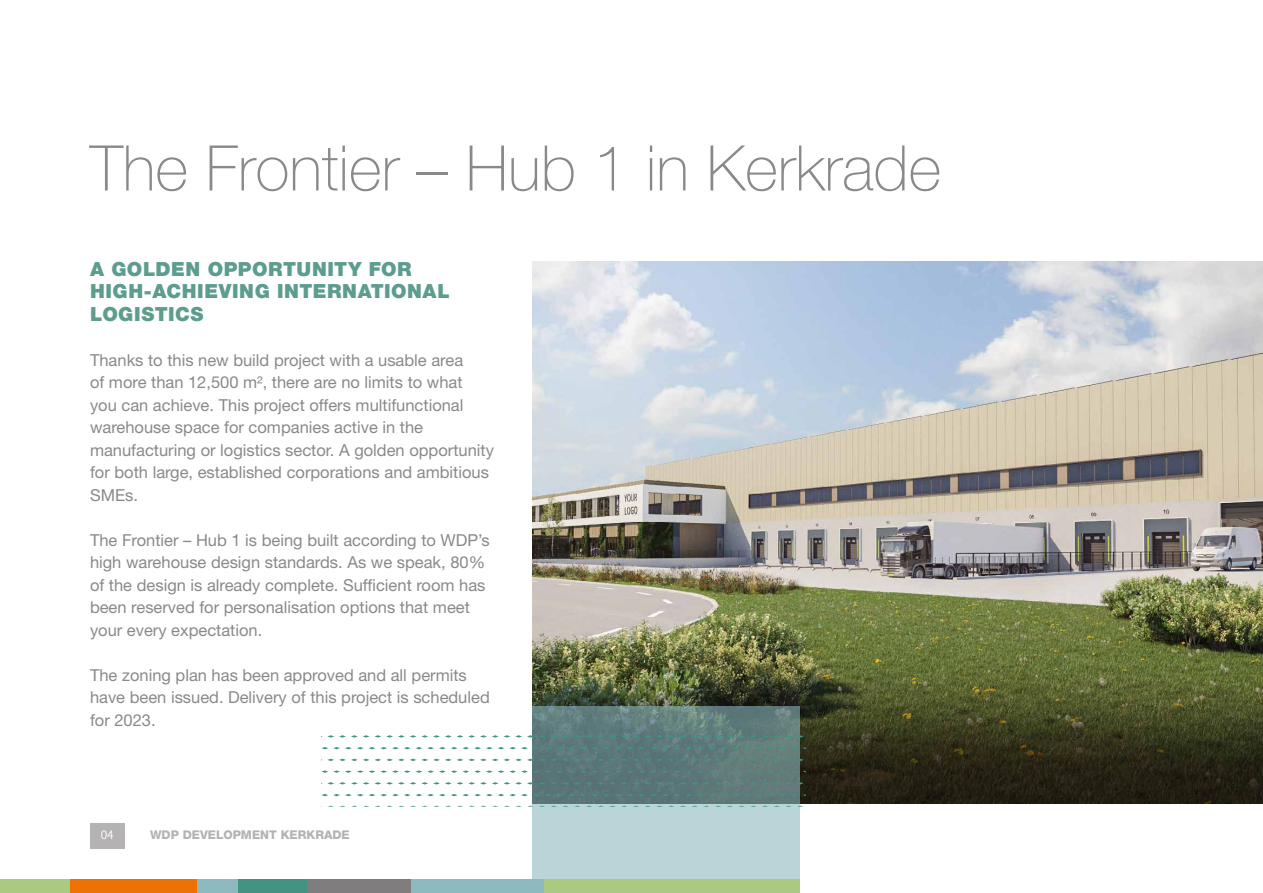
<style>
.page{position:relative;width:1263px;height:893px;background:#fff}
.page>*{position:absolute;margin:0;border:0;box-sizing:border-box;transform-origin:0 0}
.t1{font:100 63px "Helvetica Neue LT Std";color:#8b8988}
.t2{font:900 19.5px/22.5px "Helvetica Neue LT Std";letter-spacing:.03em;color:#5c9d8d}
.t3{font:16.5px/22.5px "Helvetica Neue LT Std";color:#8b8988}
.t4{font:800 12px "Helvetica Neue LT Std";color:#b4b2b2}
.t5{font:12px "PT Sans";color:#fff}
</style>
<div class="page">
<div style="left:0;top:879px;width:71px;height:14px;background:#acc982"></div>
<div style="left:70px;top:879px;width:127px;height:14px;background:#ee7203"></div>
<div style="left:197px;top:879px;width:42px;height:14px;background:#8db9bf"></div>
<div style="left:410px;top:879px;width:135px;height:14px;background:#8db9bf"></div>
<div style="left:238px;top:879px;width:70px;height:14px;background:#429382"></div>
<div style="left:307px;top:879px;width:104px;height:14px;background:#7f7d7d"></div>
<div style="left:544px;top:879px;width:255px;height:14px;background:#acc982"></div>
<img style="left:532px;top:262px;width:731px;height:541px">
<svg style="left:532px;top:707px;width:267px;height:172px"></svg>
<svg style="left:774px;top:806px;width:29px;height:1px"></svg>
<svg style="left:727px;top:806px;width:29px;height:1px"></svg>
<svg style="left:680px;top:806px;width:29px;height:1px"></svg>
<svg style="left:645px;top:806px;width:29px;height:1px"></svg>
<svg style="left:598px;top:806px;width:29px;height:1px"></svg>
<svg style="left:551px;top:806px;width:29px;height:1px"></svg>
<svg style="left:504px;top:806px;width:29px;height:1px"></svg>
<svg style="left:469px;top:806px;width:29px;height:1px"></svg>
<svg style="left:422px;top:806px;width:29px;height:1px"></svg>
<svg style="left:375px;top:806px;width:29px;height:1px"></svg>
<svg style="left:328px;top:806px;width:41px;height:1px"></svg>
<svg style="left:321px;top:747px;width:485px;height:2px"></svg>
<svg style="left:321px;top:735px;width:483px;height:3px"></svg>
<svg style="left:321px;top:770px;width:485px;height:3px"></svg>
<svg style="left:321px;top:759px;width:483px;height:2px"></svg>
<svg style="left:321px;top:794px;width:485px;height:2px"></svg>
<svg style="left:321px;top:782px;width:483px;height:2px"></svg>
<div style="left:90px;top:824px;width:34px;height:25px;background:#b4b2b2"></div>
<h1 class="t1" style="left:90px;top:132px;width:853px">The Frontier – Hub 1 in Kerkrade</h1>
<p class="t2" style="left:90px;top:257px;width:361px">A GOLDEN OPPORTUNITY FOR<br>HIGH-ACHIEVING INTERNATIONAL<br>LOGISTICS</p>
<p class="t3" style="left:90px;top:348px;width:406px">Thanks to this new build project with a usable area<br>of more than 12,500 m², there are no limits to what<br>you can achieve. This project offers multifunctional warehouse space for companies active in the manufacturing or logistics sector. A golden opportunity for both large, established corporations and ambitious SMEs.</p>
<p class="t3" style="left:90px;top:528px;width:401px">The Frontier – Hub 1 is being built according to WDP’s high warehouse design standards. As we speak, 80% of the design is already complete. Sufficient room has been reserved for personalisation options that meet your every expectation.</p>
<p class="t3" style="left:90px;top:663px;width:401px">The zoning plan has been approved and all permits have been issued. Delivery of this project is scheduled for 2023.</p>
<p class="t5" style="left:101px;top:827px;width:15px">04</p>
<p class="t4" style="left:150px;top:827px;width:201px">WDP DEVELOPMENT KERKRADE</p>
</div>
